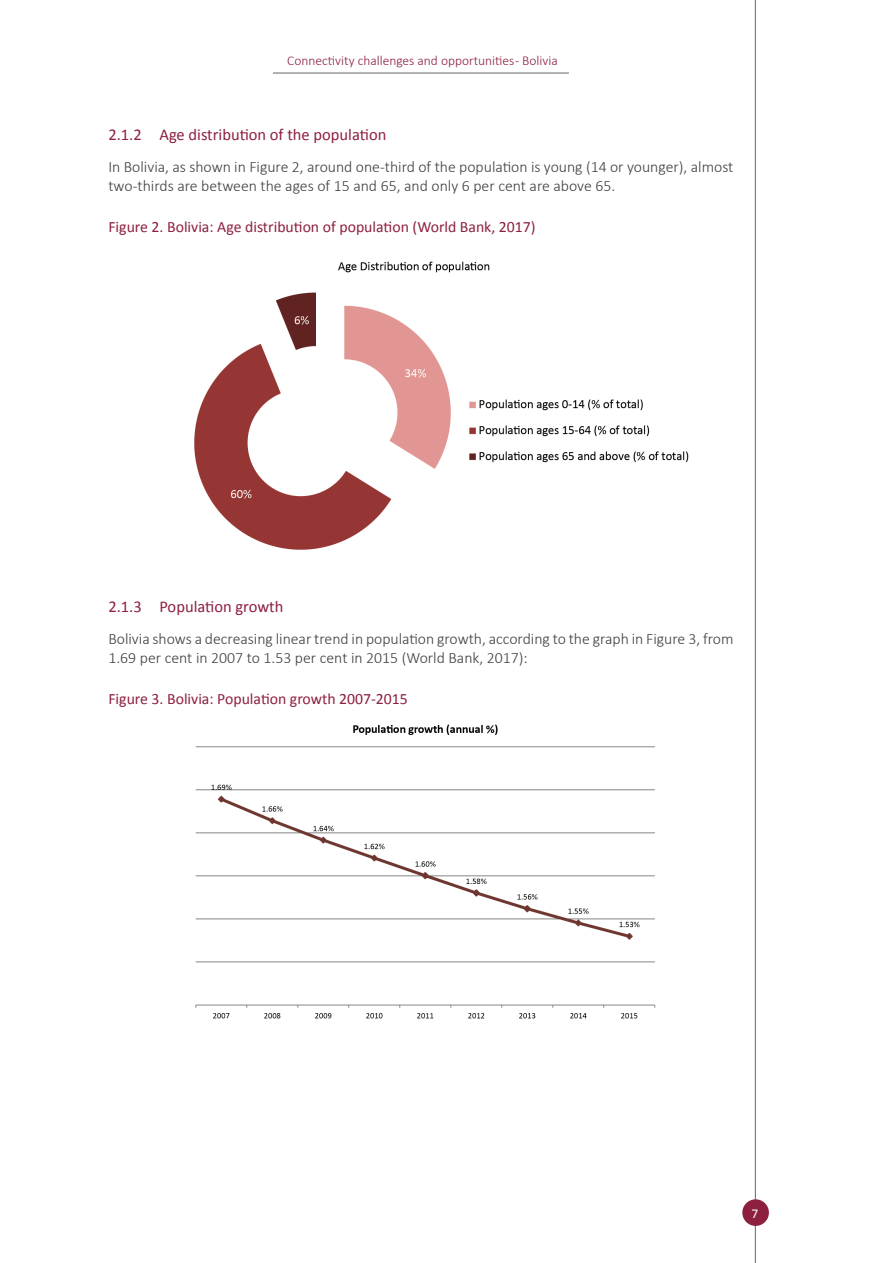
<style>
.page{position:relative;width:893px;height:1263px;background:#fff}
.page>*{position:absolute;margin:0;border:0;box-sizing:border-box;transform-origin:0 0}
.Heading_3{font:16.5px "Calibri";color:#8d203f}
.t1{font:300 15.75px/18.9px "Calibri";color:#3e3e3f}
.Figure_title{font:15.75px "Calibri";color:#8d203f}
.t2{font:300 13.5px "Calibri";color:#8d203f}
.t3{font:13.5px "Calibri";color:#fff}
</style>
<div class="page">
<hr style="left:755px;top:0;width:1px;height:1263px;background:#67676a">
<div style="left:742px;top:1199px;width:27px;height:27px;background:#8d203f;border-radius:50%"></div>
<hr style="left:273px;top:73px;width:296px;height:1px;background:#67676a">
<img style="left:194px;top:261px;width:495px;height:289px">
<img style="left:195px;top:724px;width:461px;height:295px">
<p class="t2" style="left:287px;top:52px;width:272px">Connectivity challenges and opportunities - Bolivia</p>
<h3 class="Heading_3" style="left:108px;top:123px;width:279px">2.1.2 Age distribution of the population</h3>
<p class="t1" style="left:108px;top:157px;width:626px">In Bolivia, as shown in Figure 2, around one-third of the population is young (14 or younger), almost two-thirds are between the ages of 15 and 65, and only 6 per cent are above 65.</p>
<p class="Figure_title" style="left:108px;top:216px;width:429px">Figure 2. Bolivia: Age distribution of population (World Bank, 2017)</p>
<h3 class="Heading_3" style="left:108px;top:595px;width:176px">2.1.3 Population growth</h3>
<p class="t1" style="left:108px;top:629px;width:627px">Bolivia shows a decreasing linear trend in population growth, according to the graph in Figure 3, from<br>1.69 per cent in 2007 to 1.53 per cent in 2015 (World Bank, 2017):</p>
<p class="Figure_title" style="left:108px;top:688px;width:301px">Figure 3. Bolivia: Population growth 2007-2015</p>
<p class="t3" style="left:752px;top:1204px;width:8px">7</p>
</div>
